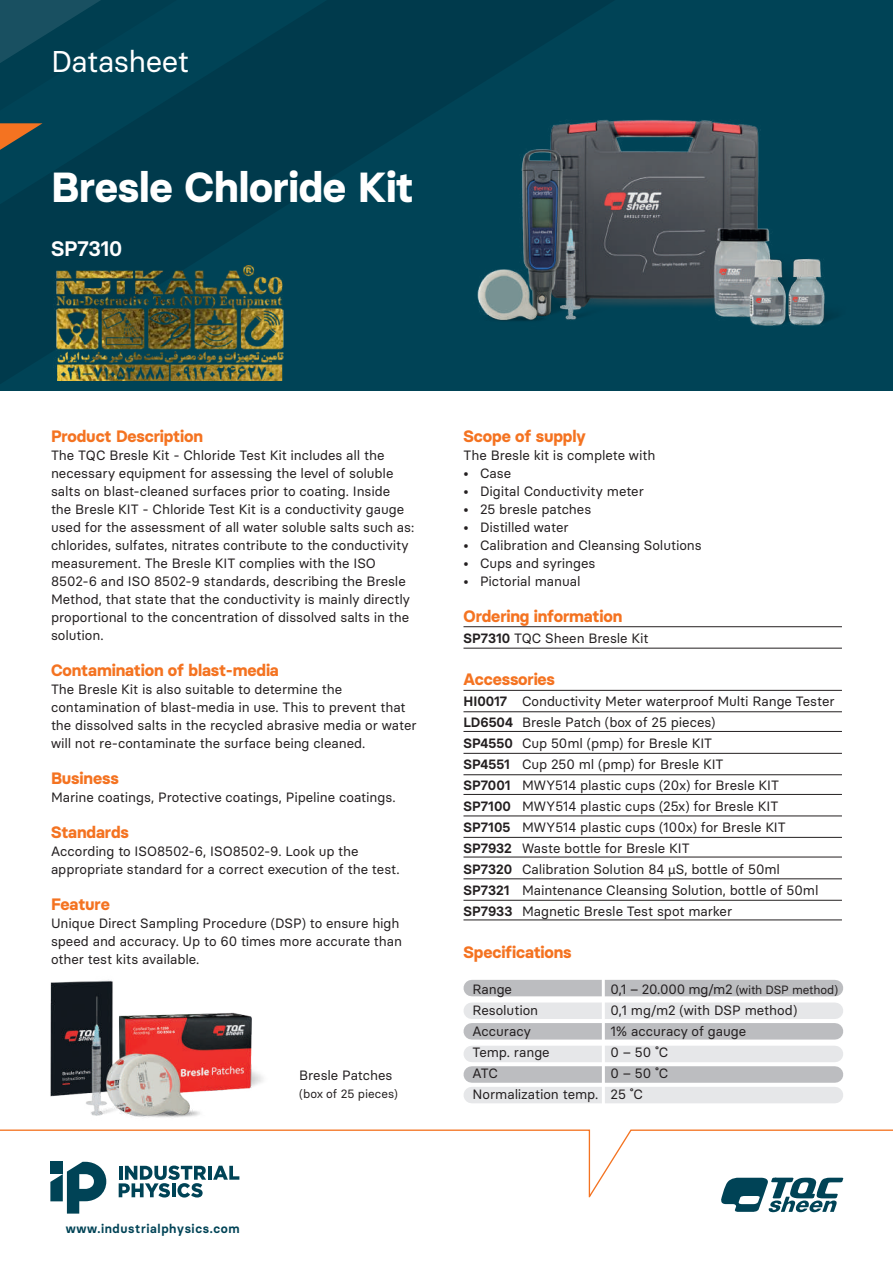
<style>
.page{position:relative;width:893px;height:1263px;background:#fff}
.page>*{position:absolute;margin:0;border:0;box-sizing:border-box;transform-origin:0 0}
.t1{font:700 42px "Basier Circle";letter-spacing:-.005em;color:#fff}
.t2{font:30px "Basier Circle";letter-spacing:-.02em;color:#fff}
.t3{font:600 21px "Basier Circle";letter-spacing:-.015em;color:#fff}
.t4{font:700 16.5px "Basier Circle";letter-spacing:-.01em;color:#f47321}
.t5{font:13.5px/18px "Basier Circle";letter-spacing:-.005em;color:#231f20}
.t6{font:600 12.45px "Basier Circle";letter-spacing:.05em;color:#004356}
.t7{font:12px "Basier Circle";color:#231f20}
.s1{font-weight:600}
.s2{font-family:"Myriad Pro"}
.s3{font-size:12px}
</style>
<div class="page">
<svg style="left:721px;top:1201px;width:116px;height:11px"></svg>
<svg style="left:50px;top:1201px;width:38px;height:12px"></svg>
<div style="left:0;top:0;width:893px;height:391px;background:#004356"></div>
<svg style="left:0;top:0;width:100px;height:150px"></svg>
<svg style="left:0;top:1129px;width:893px;height:72px"></svg>
<div style="left:472px;top:1046px;width:363px;height:16px;background:#e6e7e9"></div>
<div style="left:472px;top:1066px;width:363px;height:17px;background:#bcbdc0"></div>
<div style="left:472px;top:1087px;width:363px;height:16px;background:#e6e7e9"></div>
<div style="left:472px;top:1002px;width:363px;height:17px;background:#e6e7e9"></div>
<div style="left:472px;top:980px;width:363px;height:16px;background:#bcbdc0"></div>
<div style="left:472px;top:1023px;width:363px;height:16px;background:#bcbdc0"></div>
<hr style="left:602px;top:972px;width:3px;height:136px;background:#fff">
<img style="left:477px;top:119px;width:355px;height:207px">
<hr style="left:463px;top:690px;width:379px;height:1px;background:#231f20">
<hr style="left:463px;top:711px;width:379px;height:1px;background:#231f20">
<hr style="left:463px;top:731px;width:379px;height:1px;background:#231f20">
<hr style="left:463px;top:753px;width:379px;height:1px;background:#231f20">
<hr style="left:463px;top:774px;width:379px;height:1px;background:#231f20">
<hr style="left:463px;top:794px;width:379px;height:1px;background:#231f20">
<hr style="left:463px;top:816px;width:379px;height:1px;background:#231f20">
<hr style="left:463px;top:837px;width:379px;height:1px;background:#231f20">
<hr style="left:463px;top:857px;width:379px;height:1px;background:#231f20">
<hr style="left:463px;top:878px;width:379px;height:1px;background:#231f20">
<hr style="left:463px;top:900px;width:379px;height:1px;background:#231f20">
<hr style="left:463px;top:920px;width:379px;height:1px;background:#231f20">
<hr style="left:463px;top:626px;width:379px;height:1px;background:#231f20">
<hr style="left:463px;top:648px;width:379px;height:1px;background:#231f20">
<img style="left:50px;top:980px;width:213px;height:138px">
<img style="left:55px;top:265px;width:229px;height:116px">
<h2 class="t2" style="left:51px;top:43px;width:140px">Datasheet</h2>
<h1 class="t1" style="left:51px;top:161px;width:364px">Bresle Chloride Kit</h1>
<h3 class="t3" style="left:51px;top:235px;width:73px">SP7310</h3>
<p class="t4" style="left:51px;top:426px;width:153px">Product Description</p>
<p class="t5" style="left:51px;top:446px;width:365px">The TQC Bresle Kit - Chloride Test Kit includes all the necessary equipment for assessing the level of soluble salts on blast-cleaned surfaces prior to coating. Inside<br>the Bresle KIT - Chloride Test Kit is a conductivity gauge used for the assessment of all water soluble salts such as: chlorides, sulfates, nitrates contribute to the conductivity measurement. The Bresle KIT complies with the ISO 8502-6 and ISO 8502-9 standards, describing the Bresle Method, that state that the conductivity is mainly directly proportional to the concentration of dissolved salts in the solution.</p>
<p class="t4" style="left:51px;top:660px;width:229px">Contamination of blast-media</p>
<p class="t5" style="left:51px;top:680px;width:367px">The Bresle Kit is also suitable to determine the contamination of blast-media in use. This to prevent that the dissolved salts in the recycled abrasive media or water will not re-contaminate the surface being cleaned.</p>
<p class="t4" style="left:51px;top:768px;width:69px">Business</p>
<p class="t5" style="left:51px;top:788px;width:346px">Marine coatings, Protective coatings, Pipeline coatings.</p>
<p class="t4" style="left:51px;top:822px;width:79px">Standards</p>
<p class="t5" style="left:51px;top:842px;width:350px">According to ISO8502-6, ISO8502-9. Look up the appropriate standard for a correct execution of the test.</p>
<p class="t4" style="left:51px;top:894px;width:60px">Feature</p>
<p class="t5" style="left:51px;top:914px;width:353px">Unique Direct Sampling Procedure (DSP) to ensure high speed and accuracy. Up to 60 times more accurate than other test kits available.</p>
<p class="t5" style="left:299px;top:1066px;width:95px">Bresle Patches</p>
<p class="t7" style="left:299px;top:1086px;width:100px">(box of 25 pieces)</p>
<p class="t4" style="left:463px;top:426px;width:124px">Scope of supply</p>
<p class="t5" style="left:463px;top:446px;width:193px">The Bresle kit is complete with</p>
<p class="t5" style="left:463px;top:464px;width:49px">• Case</p>
<p class="t5" style="left:463px;top:482px;width:182px">• Digital Conductivity meter</p>
<p class="t5" style="left:463px;top:500px;width:129px">• 25 bresle patches</p>
<p class="t5" style="left:463px;top:518px;width:107px">• Distilled water</p>
<p class="t5" style="left:463px;top:536px;width:240px">• Calibration and Cleansing Solutions</p>
<p class="t5" style="left:463px;top:554px;width:134px">• Cups and syringes</p>
<p class="t5" style="left:463px;top:572px;width:118px">• Pictorial manual</p>
<p class="t4" style="left:463px;top:606px;width:160px">Ordering information</p>
<p class="t5" style="left:463px;top:629px;width:187px"><span class="s1">SP7310</span> TQC Sheen Bresle Kit</p>
<p class="t4" style="left:463px;top:669px;width:93px">Accessories</p>
<p class="t5" style="left:463px;top:690px;width:373px;line-height:21px"><span class="s1">HI0017</span> Conductivity Meter waterproof Multi Range Tester <span class="s1">LD6504</span> Bresle Patch (box of 25 pieces)<br><span class="s1">SP4550</span> Cup 50ml (pmp) for Bresle KIT<br><span class="s1">SP4551</span> Cup 250 ml (pmp) for Bresle KIT<br><span class="s1">SP7001</span> MWY514 plastic cups (20x) for Bresle KIT<br><span class="s1">SP7100</span> MWY514 plastic cups (25x) for Bresle KIT<br><span class="s1">SP7105</span> MWY514 plastic cups (100x) for Bresle KIT <span class="s1">SP7932</span> Waste bottle for Bresle KIT<br><span class="s1">SP7320</span> Calibration Solution 84 <span class="s2">μ</span>S, bottle of 50ml<br><span class="s1">SP7321</span> Maintenance Cleansing Solution, bottle of 50ml <span class="s1">SP7933</span> Magnetic Bresle Test spot marker</p>
<p class="t4" style="left:463px;top:942px;width:110px">Specifications</p>
<p class="t5" style="left:472px;top:980px;width:41px">Range</p>
<p class="t5" style="left:610px;top:980px;width:229px">0,1 – 20.000 mg/m2 <span class="s3">(with DSP method)</span></p>
<p class="t5" style="left:472px;top:1001px;width:67px">Resolution</p>
<p class="t5" style="left:610px;top:1001px;width:188px">0,1 mg/m2 (with DSP method)</p>
<p class="t5" style="left:472px;top:1022px;width:60px">Accuracy</p>
<p class="t5" style="left:610px;top:1022px;width:137px">1% accuracy of gauge</p>
<p class="t5" style="left:472px;top:1043px;width:79px">Temp. range</p>
<p class="t5" style="left:610px;top:1043px;width:60px">0 – 50 ˚C</p>
<p class="t5" style="left:472px;top:1064px;width:27px">ATC</p>
<p class="t5" style="left:472px;top:1062px;width:198px;line-height:21px;text-indent:138px">0 – 50 ˚C<br>Normalization temp. 25 ˚C</p>
<p class="t6" style="left:66px;top:1221px;width:175px">www.industrialphysics.com</p>
</div>
